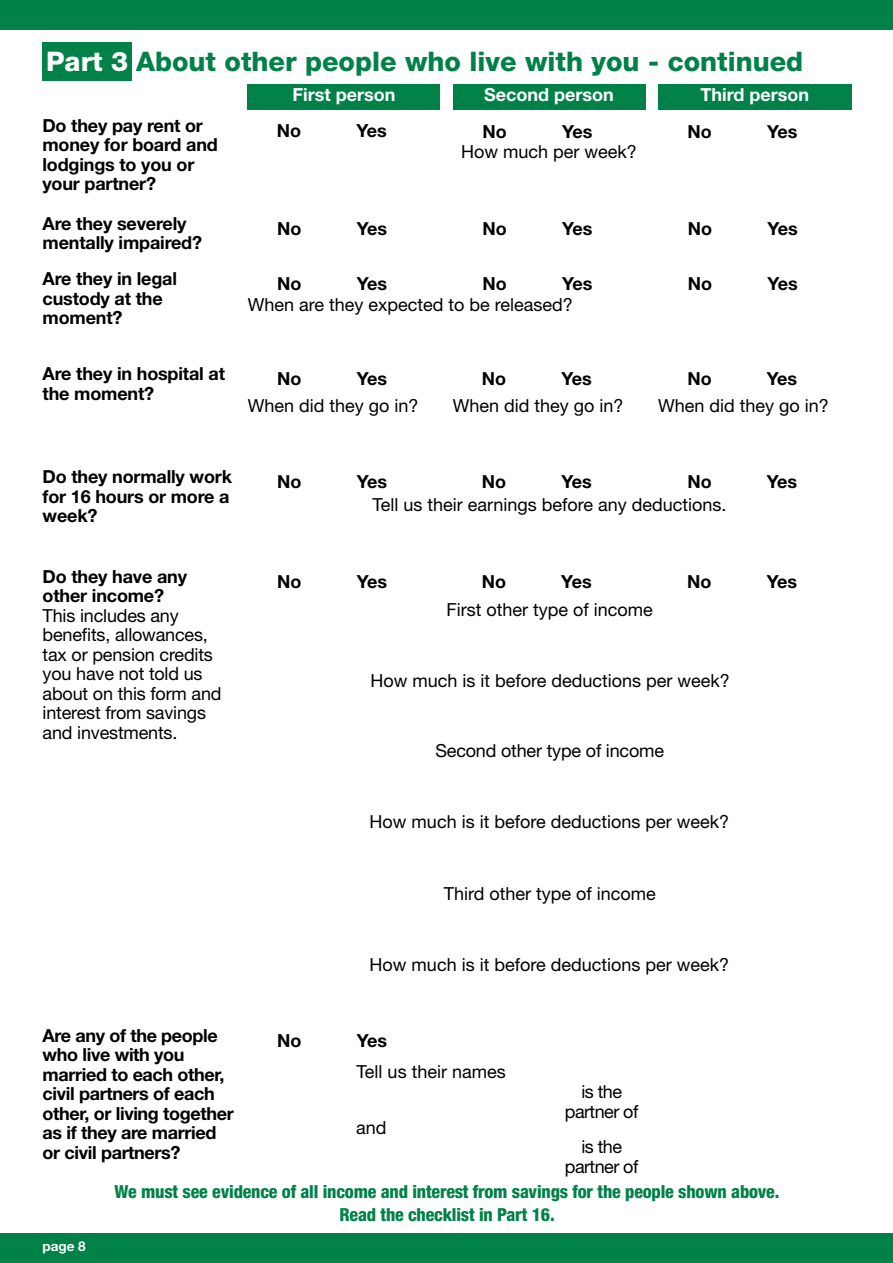
<style>
.page{position:relative;width:893px;height:1263px;background:#fff}
.page>*{position:absolute;margin:0;border:0;box-sizing:border-box;transform-origin:0 0}
.t1{font:800 27px "Helvetica Neue LT Std";color:#008148}
.t2{font:18px/19.5px "Helvetica Neue LT Std";color:#000}
.t3{font:700 18px/19.5px "Helvetica Neue LT Std";letter-spacing:-.01em;color:#000}
.t4{font:800 condensed 18px/22.5px "Helvetica Neue LT Std";letter-spacing:-.01em;color:#008148;text-align:center}
.t5{font:700 18px "Helvetica Neue LT Std";color:#fff}
.t6{font:18px/19.5px "Helvetica Neue LT Std";letter-spacing:-.03em;color:#000;text-align:center}
.t7{font:700 13.5px "Helvetica Neue LT Std";color:#fff}
.s1{color:#fff}
</style>
<div class="page">
<div style="left:0;top:0;width:893px;height:30px;background:#008148"></div>
<div style="left:0;top:1233px;width:893px;height:30px;background:#008148"></div>
<div style="left:43px;top:43px;width:89px;height:38px;background:#008148"></div>
<div style="left:248px;top:84px;width:192px;height:25px;background:#008148"></div>
<div style="left:453px;top:84px;width:192px;height:25px;background:#008148"></div>
<div style="left:658px;top:84px;width:193px;height:25px;background:#008148"></div>
<h1 class="t1" style="left:46px;top:46px;width:758px"><span class="s1">Part 3</span> About other people who live with you - continued</h1>
<p class="t5" style="left:292px;top:84px;width:104px">First person</p>
<p class="t5" style="left:484px;top:84px;width:131px">Second person</p>
<p class="t5" style="left:700px;top:84px;width:110px">Third person</p>
<p class="t3" style="left:42px;top:115px;width:177px">Do they pay rent or money for board and lodgings to you or your partner?</p>
<p class="t3" style="left:277px;top:120px;width:26px">No</p>
<p class="t3" style="left:356px;top:120px;width:32px">Yes</p>
<p class="t3" style="left:482px;top:121px;width:26px">No</p>
<p class="t3" style="left:562px;top:121px;width:32px">Yes</p>
<p class="t3" style="left:688px;top:121px;width:26px">No</p>
<p class="t3" style="left:767px;top:121px;width:32px">Yes</p>
<p class="t2" style="left:461px;top:142px;width:177px">How much per week?</p>
<p class="t3" style="left:43px;top:213px;width:145px">Are they severely</p>
<p class="t3" style="left:277px;top:218px;width:26px">No</p>
<p class="t3" style="left:357px;top:218px;width:32px">Yes</p>
<p class="t3" style="left:483px;top:218px;width:26px">No</p>
<p class="t3" style="left:562px;top:218px;width:32px">Yes</p>
<p class="t3" style="left:688px;top:218px;width:26px">No</p>
<p class="t3" style="left:767px;top:218px;width:32px">Yes</p>
<p class="t3" style="left:43px;top:224px;width:161px;line-height:36px">mentally impaired?<br>Are they in legal</p>
<p class="t3" style="left:43px;top:288px;width:122px">custody at the moment?</p>
<p class="t3" style="left:277px;top:274px;width:26px">No</p>
<p class="t3" style="left:357px;top:274px;width:32px">Yes</p>
<p class="t2" style="left:248px;top:295px;width:327px">When are they expected to be released?</p>
<p class="t3" style="left:483px;top:274px;width:26px">No</p>
<p class="t3" style="left:562px;top:274px;width:32px">Yes</p>
<p class="t3" style="left:688px;top:274px;width:26px">No</p>
<p class="t3" style="left:767px;top:274px;width:32px">Yes</p>
<p class="t3" style="left:43px;top:364px;width:184px">Are they in hospital at the moment?</p>
<p class="t3" style="left:277px;top:369px;width:26px">No</p>
<p class="t3" style="left:357px;top:369px;width:32px">Yes</p>
<p class="t2" style="left:248px;top:395px;width:172px">When did they go in?</p>
<p class="t3" style="left:482px;top:369px;width:26px">No</p>
<p class="t3" style="left:561px;top:369px;width:32px">Yes</p>
<p class="t2" style="left:453px;top:395px;width:172px">When did they go in?</p>
<p class="t3" style="left:687px;top:369px;width:26px">No</p>
<p class="t3" style="left:767px;top:369px;width:32px">Yes</p>
<p class="t2" style="left:658px;top:395px;width:172px">When did they go in?</p>
<p class="t3" style="left:43px;top:466px;width:191px">Do they normally work for 16 hours or more a week?</p>
<p class="t3" style="left:277px;top:471px;width:26px">No</p>
<p class="t3" style="left:357px;top:471px;width:32px">Yes</p>
<p class="t3" style="left:482px;top:471px;width:26px">No</p>
<p class="t3" style="left:561px;top:471px;width:32px">Yes</p>
<p class="t3" style="left:687px;top:471px;width:26px">No</p>
<p class="t3" style="left:767px;top:471px;width:32px">Yes</p>
<p class="t2" style="left:373px;top:495px;width:356px">Tell us their earnings before any deductions.</p>
<p class="t3" style="left:43px;top:566px;width:146px">Do they have any</p>
<p class="t3" style="left:277px;top:571px;width:26px">No</p>
<p class="t3" style="left:357px;top:571px;width:32px">Yes</p>
<p class="t3" style="left:482px;top:571px;width:26px">No</p>
<p class="t3" style="left:561px;top:571px;width:32px">Yes</p>
<p class="t3" style="left:687px;top:571px;width:26px">No</p>
<p class="t3" style="left:767px;top:571px;width:32px">Yes</p>
<p class="t3" style="left:43px;top:586px;width:123px">other income?</p>
<p class="t2" style="left:43px;top:605px;width:180px">This includes any benefits, allowances, tax or pension credits you have not told us about on this form and interest from savings and investments.</p>
<p class="t2" style="left:447px;top:599px;width:208px">First other type of income</p>
<p class="t2" style="left:435px;top:741px;width:230px">Second other type of income</p>
<p class="t2" style="left:371px;top:670px;width:361px">How much is it before deductions per week?</p>
<p class="t2" style="left:370px;top:812px;width:361px">How much is it before deductions per week?</p>
<p class="t2" style="left:444px;top:884px;width:214px">Third other type of income</p>
<p class="t2" style="left:370px;top:954px;width:361px">How much is it before deductions per week?</p>
<p class="t3" style="left:43px;top:1025px;width:193px">Are any of the people who live with you married to each other, civil partners of each other, or living together as if they are married or civil partners?</p>
<p class="t3" style="left:277px;top:1030px;width:26px">No</p>
<p class="t3" style="left:357px;top:1030px;width:32px">Yes</p>
<p class="t2" style="left:357px;top:1061px;width:151px">Tell us their names</p>
<p class="t2" style="left:356px;top:1118px;width:32px">and</p>
<p class="t6" style="left:565px;top:1081px;width:75px">is the partner of</p>
<p class="t6" style="left:565px;top:1137px;width:75px">is the partner of</p>
<p class="t7" style="left:43px;top:1238px;width:45px">page 8</p>
<p class="t4" style="left:115px;top:1180px;width:666px">We must see evidence of all income and interest from savings for the people shown above.<br>Read the checklist in Part 16.</p>
</div>
